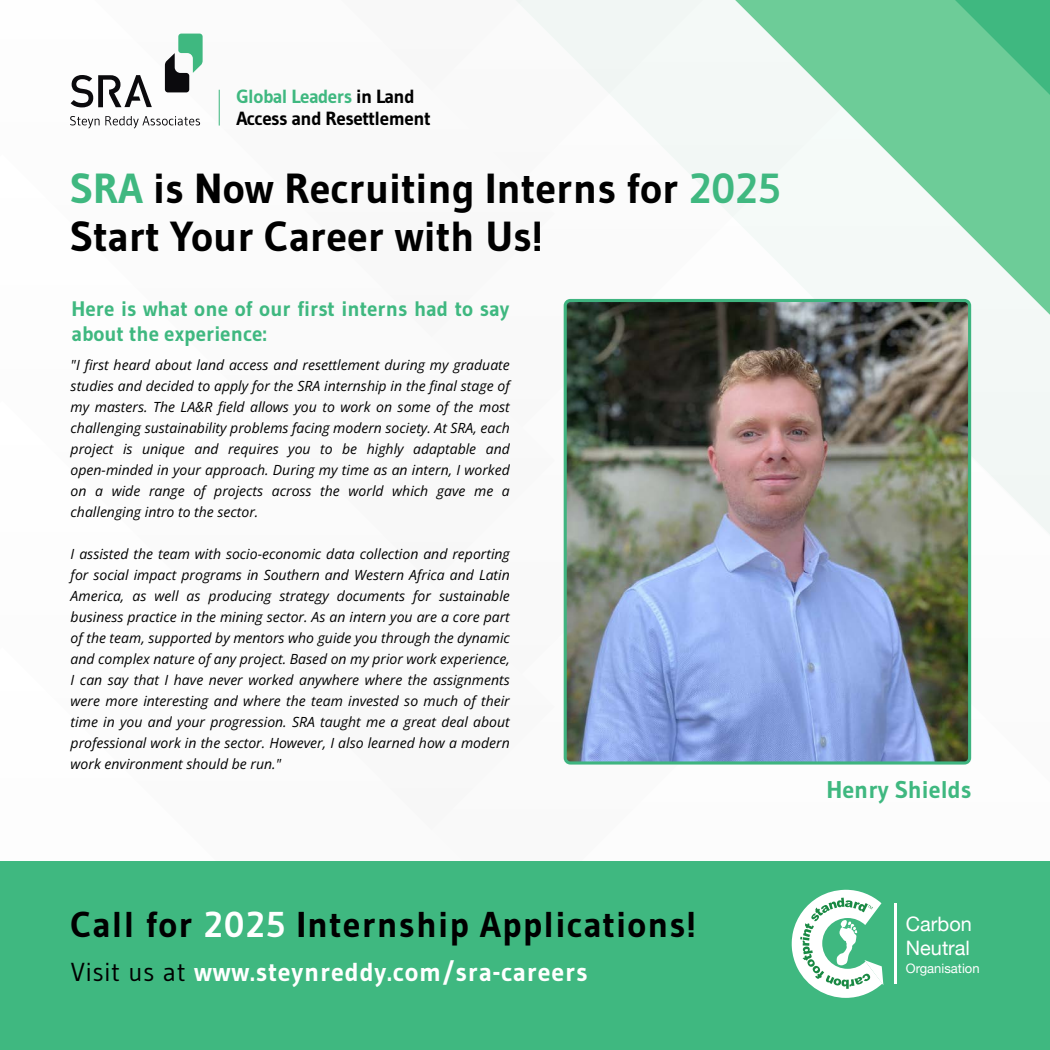
<style>
.page{position:relative;width:1050px;height:1050px;background:#fff}
.page>*{position:absolute;margin:0;border:0;box-sizing:border-box;transform-origin:0 0}
.t1{font:700 42px/48.3px "Gudea";color:#000}
.t2{font:700 35.88px "Gudea";letter-spacing:.03em;color:#000}
.t3{font:700 25.99px "Gudea";letter-spacing:.03em;color:#fff}
.t4{font:700 24.15px "Gudea";color:#3fb880}
.t5{font:700 21px/24.2px "Gudea";color:#3fb880}
.t6{font:19.95px/23.9px "Helvetica Neue";color:#fff}
.t7{font:700 19.07px/21.9px "Gudea";letter-spacing:-.025em;color:#000}
.t8{font:italic 14px/21px "Open Sans";color:#000;text-align:justify}
.t9{font:13.04px "Helvetica Neue";color:#fff}
.s1{color:#3fb880}
.s2{color:#fff}
.s3{font-weight:400;color:#000}
</style>
<div class="page">
<svg style="left:516px;top:0;width:534px;height:760px"></svg>
<svg style="left:735px;top:0;width:315px;height:315px;fill:#f2f7f5"></svg>
<svg style="left:955px;top:0;width:95px;height:95px;background:#56c28c"></svg>
<img style="left:568px;top:303px;width:399px;height:458px">
<div style="left:0;top:861px;width:1050px;height:189px;background:#3fb880"></div>
<svg style="left:71px;top:75px;width:81px;height:32px"></svg>
<svg style="left:70px;top:116px;width:130px;height:13px"></svg>
<svg style="left:165px;top:34px;width:38px;height:58px"></svg>
<hr style="left:219px;top:90px;width:1px;height:36px;background:#3fb880">
<div style="left:564px;top:299px;width:407px;height:466px;border:3px solid #3fb480;border-radius:5px"></div>
<svg style="left:792px;top:890px;width:91px;height:108px"></svg>
<hr style="left:895px;top:903px;width:2px;height:81px;background:#fff">
<h3 class="t7" style="left:236px;top:86px;width:196px"><span class="s1">Global Leaders</span> in Land<br>Access and Resettlement</h3>
<h1 class="t1" style="left:70px;top:164px;width:713px"><span class="s1">SRA</span> is Now Recruiting Interns for <span class="s1">2025<br></span>Start Your Career with Us!</h1>
<h3 class="t5" style="left:72px;top:297px;width:439px">Here is what one of our first interns had to say about the experience:</h3>
<p class="t8" style="left:71px;top:354px;width:441px">"I first heard about land access and resettlement during my graduate studies and decided to apply for the SRA internship in the final stage of my masters. The LA&amp;R field allows you to work on some of the most challenging sustainability problems facing modern society. At SRA, each project is unique and requires you to be highly adaptable and open-minded in your approach. During my time as an intern, I worked on a wide range of projects across the world which gave me a challenging intro to the sector.</p>
<p class="t8" style="left:71px;top:543px;width:441px">I assisted the team with socio-economic data collection and reporting for social impact programs in Southern and Western Africa and Latin America, as well as producing strategy documents for sustainable business practice in the mining sector. As an intern you are a core part of the team, supported by mentors who guide you through the dynamic and complex nature of any project. Based on my prior work experience, I can say that I have never worked anywhere where the assignments were more interesting and where the team invested so much of their time in you and your progression. SRA taught me a great deal about professional work in the sector. However, I also learned how a modern work environment should be run."</p>
<h2 class="t2" style="left:71px;top:903px;width:627px">Call for <span class="s2">2025</span> Internship Applications!</h2>
<h3 class="t3" style="left:71px;top:956px;width:518px"><span class="s3">Visit us at</span> www.steynreddy.com/sra-careers</h3>
<h3 class="t4" style="left:826px;top:774px;width:147px">Henry Shields</h3>
<h3 class="t6" style="left:906px;top:912px;width:67px">Carbon<br>Neutral</h3>
<p class="t9" style="left:906px;top:961px;width:75px">Organisation</p>
</div>
